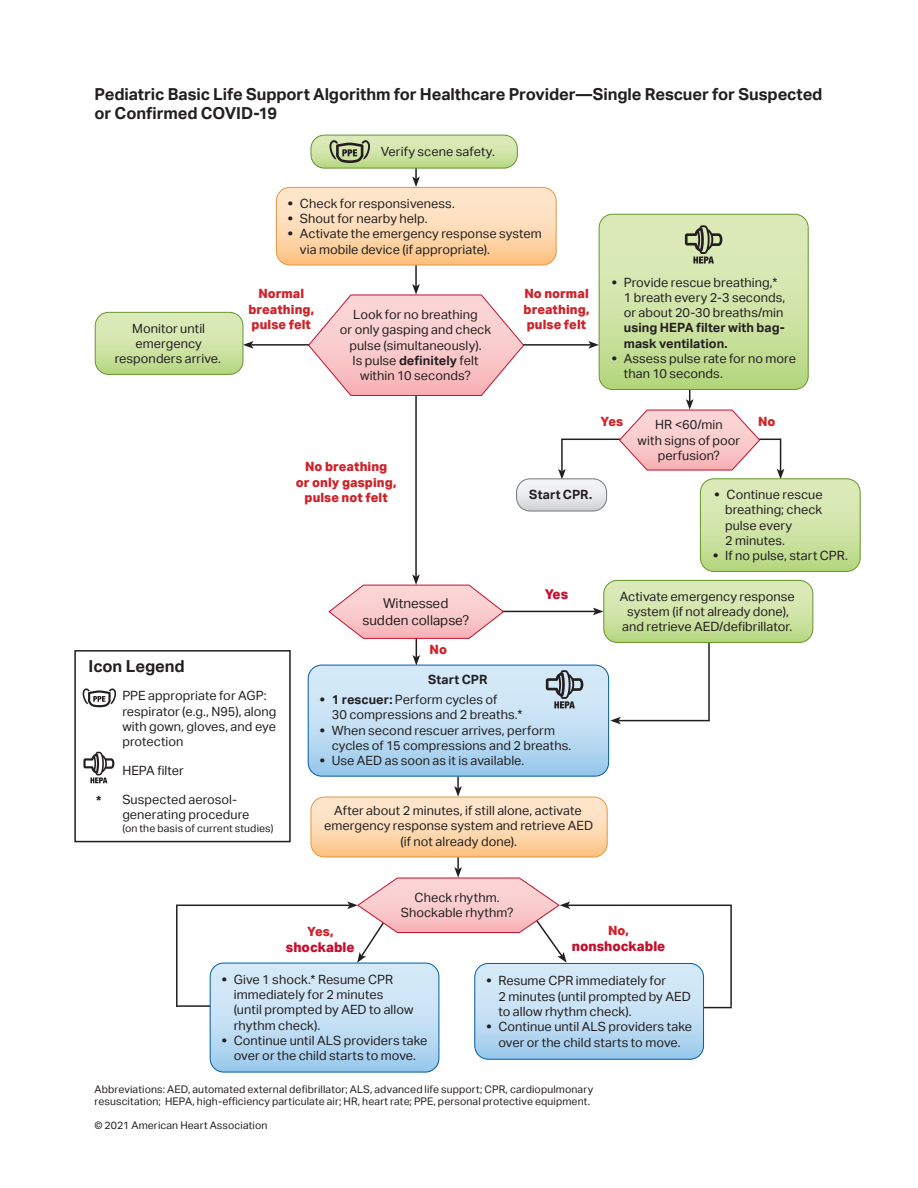
<style>
.page{position:relative;width:918px;height:1188px;background:#fff}
.page>*{position:absolute;margin:0;border:0;box-sizing:border-box;transform-origin:0 0}
.t1{font:700 16.5px/19.8px "Aktiv Grotesk";letter-spacing:-.005em;color:#231f20}
.t2{font:13.5px/16.5px "Aktiv Grotesk";color:#231f20;text-align:center}
.t3{font:800 13.5px "Aktiv Grotesk";color:#c3102e}
.t4{font:12.75px/15.3px "Aktiv Grotesk";letter-spacing:.005em;color:#231f20}
.t5{font:800 12.75px/15.3px "Aktiv Grotesk";letter-spacing:.005em;color:#ce232a;text-align:center}
.t6{font:700 12.75px/15.3px "Aktiv Grotesk";letter-spacing:.005em;color:#231f20}
.t7{font:10.5px/12.6px "Aktiv Grotesk";letter-spacing:.01em;color:#231f20}
.s1{font-weight:800}
.s2{font-weight:700}
</style>
<div class="page">
<hr style="left:708px;top:620px;width:2px;height:101px;background:#231f20">
<hr style="left:416px;top:615px;width:1px;height:42px;background:#231f20">
<hr style="left:415px;top:141px;width:2px;height:38px;background:#231f20">
<hr style="left:251px;top:344px;width:340px;height:2px;background:#231f20">
<hr style="left:457px;top:817px;width:2px;height:52px;background:#231f20">
<hr style="left:568px;top:905px;width:164px;height:1px;background:#231f20">
<hr style="left:685px;top:1007px;width:47px;height:1px;background:#231f20">
<hr style="left:176px;top:906px;width:2px;height:101px;background:#231f20">
<hr style="left:176px;top:1005px;width:42px;height:2px;background:#231f20">
<hr style="left:730px;top:906px;width:2px;height:101px;background:#231f20">
<hr style="left:176px;top:905px;width:174px;height:1px;background:#231f20">
<hr style="left:619px;top:720px;width:91px;height:1px;background:#231f20">
<svg style="left:311px;top:135px;width:206px;height:33px;background:#c2d69b"></svg>
<svg style="left:95px;top:312px;width:159px;height:62px;background:#d1e4ab"></svg>
<div style="left:95px;top:312px;width:148px;height:63px;border:1px solid #66952c;border-radius:14px"></div>
<svg style="left:308px;top:655px;width:313px;height:202px"></svg>
<div style="left:311px;top:797px;width:297px;height:60px;border:1px solid #e29843;border-radius:14px"></div>
<svg style="left:210px;top:867px;width:494px;height:205px"></svg>
<div style="left:474px;top:963px;width:230px;height:97px;border:1px solid #015ca3;border-radius:14px"></div>
<svg style="left:276px;top:177px;width:584px;height:465px"></svg>
<div style="left:516px;top:478px;width:91px;height:33px;border:1px solid #76787b;border-radius:14px"></div>
<div style="left:74px;top:650px;width:217px;height:192px;border:2px solid #231f20"></div>
<svg style="left:83px;top:688px;width:33px;height:19px"></svg>
<svg style="left:83px;top:752px;width:31px;height:31px"></svg>
<p class="t1" style="left:94px;top:84px;width:730px">Pediatric Basic Life Support Algorithm for Healthcare Provider—Single Rescuer for Suspected or Confirmed COVID-19</p>
<p class="t4" style="left:381px;top:144px;width:116px">Verify scene safety.</p>
<p class="t4" style="left:288px;top:196px;width:168px"><span class="s1">•</span> Check for responsiveness.</p>
<p class="t4" style="left:288px;top:211px;width:141px"><span class="s1">•</span> Shout for nearby help.</p>
<p class="t4" style="left:300px;top:226px;width:243px;text-indent:-12px"><span class="s1">•</span> Activate the emergency response system via mobile device (if appropriate).</p>
<p class="t5" style="left:248px;top:286px;width:67px">Normal breathing, pulse felt</p>
<p class="t5" style="left:524px;top:286px;width:67px;text-align:left">No normal breathing,</p>
<p class="t4" style="left:340px;top:307px;width:153px;text-align:center">Look for no breathing<br>or only gasping and check pulse (simultaneously).<br>Is pulse <span class="s2">definitely</span> felt within 10 seconds?</p>
<p class="t4" style="left:132px;top:321px;width:74px">Monitor until</p>
<p class="t5" style="left:527px;top:317px;width:61px">pulse felt</p>
<p class="t4" style="left:115px;top:336px;width:108px;text-align:center">emergency responders arrive.</p>
<p class="t4" style="left:624px;top:274px;width:163px;text-indent:-12px"><span class="s1">•</span> Provide rescue breathing,*<br>1 breath every 2-3 seconds, or about 20-30 breaths/min</p>
<p class="t6" style="left:624px;top:320px;width:163px">using HEPA filter with bag&shy;mask ventilation.</p>
<p class="t4" style="left:624px;top:351px;width:174px;text-indent:-12px"><span class="s1">•</span> Assess pulse rate for no more than 10 seconds.</p>
<p class="t5" style="left:296px;top:459px;width:102px">No breathing<br>or only gasping, pulse not felt</p>
<p class="t2" style="left:362px;top:595px;width:108px">Witnessed sudden collapse?</p>
<p class="t5" style="left:430px;top:642px;width:19px">No</p>
<p class="t6" style="left:529px;top:487px;width:64px">Start CPR.</p>
<p class="t5" style="left:600px;top:414px;width:24px">Yes</p>
<p class="t5" style="left:758px;top:414px;width:19px">No</p>
<p class="t4" style="left:638px;top:417px;width:104px;text-align:center">HR &lt;60/min<br>with signs of poor perfusion?</p>
<p class="t4" style="left:725px;top:487px;width:99px;text-indent:-10px"><span class="s1">•</span> Continue rescue breathing; check pulse every<br>2 minutes.</p>
<p class="t4" style="left:713px;top:548px;width:137px"><span class="s1">•</span> If no pulse, start CPR.</p>
<p class="t3" style="left:545px;top:587px;width:25px">Yes</p>
<p class="t4" style="left:620px;top:589px;width:177px;text-align:center">Activate emergency response system (if not already done), and retrieve AED/defibrillator.</p>
<p class="t1" style="left:89px;top:656px;width:98px">Icon Legend</p>
<p class="t4" style="left:122px;top:688px;width:156px">PPE appropriate for AGP: respirator (e.g., N95), along with gown, gloves, and eye protection</p>
<p class="t4" style="left:122px;top:763px;width:63px">HEPA filter</p>
<p class="t4" style="left:122px;top:792px;width:129px">Suspected aerosol&shy;generating procedure</p>
<p class="t7" style="left:122px;top:822px;width:153px">(on the basis of current studies)</p>
<p class="t6" style="left:96px;top:793px;width:7px">*</p>
<p class="t6" style="left:428px;top:672px;width:61px">Start CPR</p>
<p class="t4" style="left:332px;top:692px;width:192px;text-indent:-12px"><span class="s1">•</span> <span class="s2">1 rescuer:</span> Perform cycles of<br>30 compressions and 2 breaths.*</p>
<p class="t4" style="left:332px;top:722px;width:241px;text-indent:-12px"><span class="s1">•</span> When second rescuer arrives, perform cycles of 15 compressions and 2 breaths.</p>
<p class="t4" style="left:320px;top:753px;width:206px"><span class="s1">•</span> Use AED as soon as it is available.</p>
<p class="t4" style="left:324px;top:803px;width:271px;text-align:center">After about 2 minutes, if still alone, activate emergency response system and retrieve AED (if not already done).</p>
<p class="t5" style="left:307px;top:924px;width:28px">Yes,</p>
<p class="t3" style="left:286px;top:939px;width:70px">shockable</p>
<p class="t4" style="left:401px;top:890px;width:114px;text-align:center">Check rhythm.<br>Shockable rhythm?</p>
<p class="t5" style="left:608px;top:923px;width:22px">No,</p>
<p class="t3" style="left:572px;top:939px;width:95px">nonshockable</p>
<p class="t4" style="left:234px;top:972px;width:181px;text-indent:-12px"><span class="s1">•</span> Give 1 shock.* Resume CPR immediately for 2 minutes (until prompted by AED to allow rhythm check).</p>
<p class="t4" style="left:222px;top:1033px;width:207px;text-align:center"><span class="s1">•</span> Continue until ALS providers take over or the child starts to move.</p>
<p class="t4" style="left:498px;top:973px;width:194px;text-indent:-12px"><span class="s1">•</span> Resume CPR immediately for<br>2 minutes (until prompted by AED to allow rhythm check).</p>
<p class="t4" style="left:486px;top:1019px;width:207px;text-align:center"><span class="s1">•</span> Continue until ALS providers take over or the child starts to move.</p>
<p class="t7" style="left:94px;top:1083px;width:500px">Abbreviations: AED, automated external defibrillator; ALS, advanced life support; CPR, cardiopulmonary resuscitation; HEPA, high-efficiency particulate air; HR, heart rate; PPE, personal protective equipment.</p>
<p class="t7" style="left:94px;top:1119px;width:174px">© 2021 American Heart Association</p>
</div>
